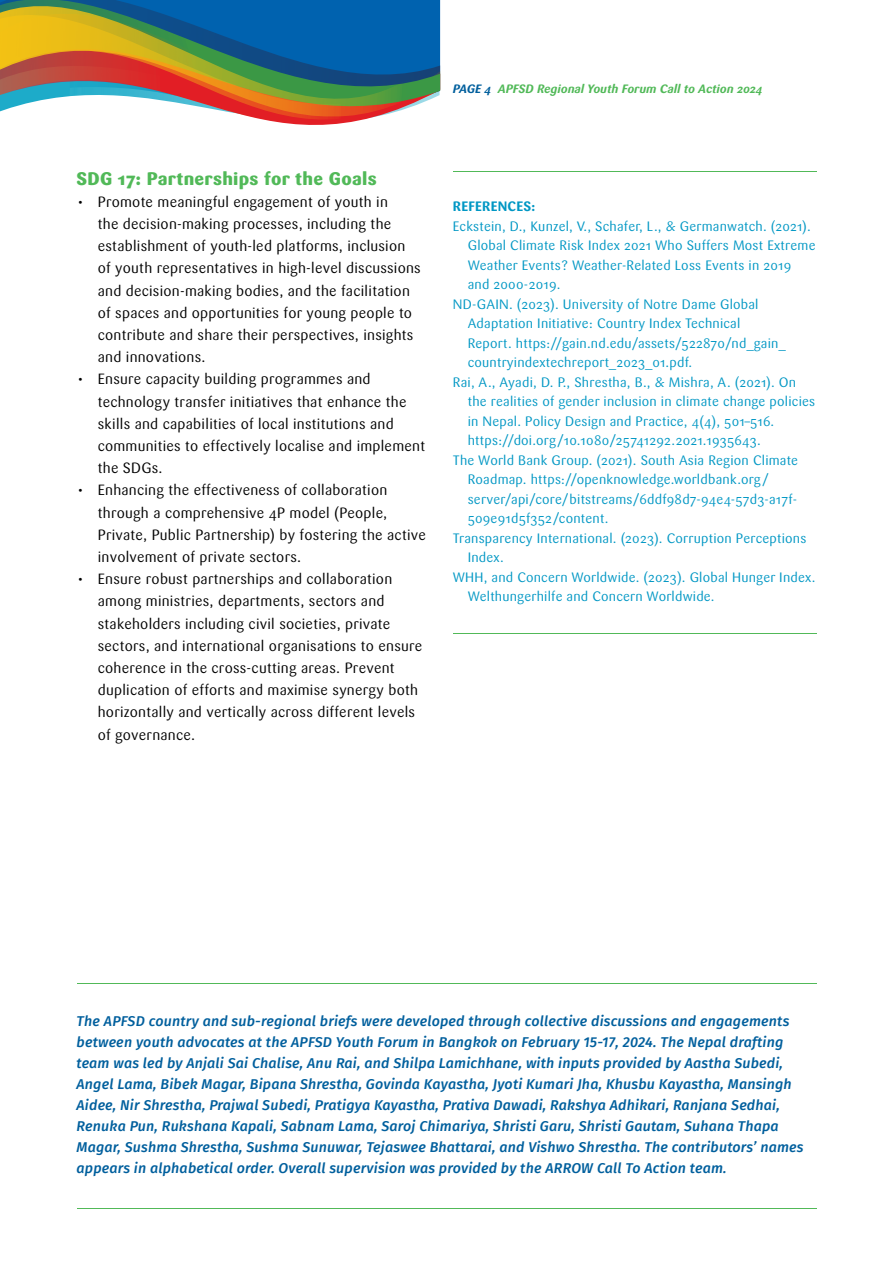
<style>
.page{position:relative;width:893px;height:1263px;background:#fff}
.page>*{position:absolute;margin:0;border:0;box-sizing:border-box;transform-origin:0 0}
.t1{font:800 18px "Sari OT";letter-spacing:.015em;color:#51b958}
.t2{font:14.7px/22.2px "Sari OT";letter-spacing:.015em;color:#000}
.t3{font:italic 500 14.25px/21px "Fira Sans";letter-spacing:.015em;color:#005f9d}
.t4{font:13.5px "Sari OT";letter-spacing:.015em;color:#0097c4}
.t5{font:700 13.5px "Sari OT";letter-spacing:.015em;color:#0097c4}
.t6{font:italic 700 12px "Sari OT";color:#51b958}
.s1{color:#005f9d}
</style>
<div class="page">
<svg style="left:0;top:0;width:440px;height:125px;background:#74857c"></svg>
<hr style="left:77px;top:983px;width:739px;height:1px;background:#51b958">
<hr style="left:77px;top:1208px;width:739px;height:1px;background:#51b958">
<hr style="left:453px;top:171px;width:363px;height:1px;background:#51b958">
<hr style="left:453px;top:633px;width:363px;height:1px;background:#51b958">
<p class="t6" style="left:453px;top:81px;width:311px"><span class="s1">PAGE 4</span> APFSD Regional Youth Forum Call to Action 2024</p>
<p class="t1" style="left:77px;top:167px;width:302px">SDG 17: Partnerships for the Goals</p>
<p class="t2" style="left:98px;top:190px;width:325px;text-indent:-21px">• Promote meaningful engagement of youth in<br>the decision-making processes, including the establishment of youth-led platforms, inclusion of youth representatives in high-level discussions and decision-making bodies, and the facilitation of spaces and opportunities for young people to contribute and share their perspectives, insights and innovations.</p>
<p class="t2" style="left:98px;top:368px;width:329px;text-indent:-21px">• Ensure capacity building programmes and technology transfer initiatives that enhance the skills and capabilities of local institutions and communities to effectively localise and implement the SDGs.</p>
<p class="t2" style="left:98px;top:479px;width:330px;text-indent:-21px">• Enhancing the effectiveness of collaboration through a comprehensive 4P model (People, Private, Public Partnership) by fostering the active involvement of private sectors.</p>
<p class="t2" style="left:98px;top:568px;width:326px;text-indent:-21px">• Ensure robust partnerships and collaboration among ministries, departments, sectors and stakeholders including civil societies, private sectors, and international organisations to ensure coherence in the cross-cutting areas. Prevent duplication of efforts and maximise synergy both horizontally and vertically across different levels of governance.</p>
<p class="t5" style="left:453px;top:198px;width:84px">REFERENCES:</p>
<p class="t4" style="left:453px;top:217px;width:359px">Eckstein, D., Kunzel, V., Schafer, L., &amp; Germanwatch. (2021).</p>
<p class="t4" style="left:468px;top:237px;width:349px">Global Climate Risk Index 2021 Who Suffers Most Extreme</p>
<p class="t4" style="left:468px;top:256px;width:325px">Weather Events? Weather-Related Loss Events in 2019</p>
<p class="t4" style="left:468px;top:276px;width:94px">and 2000-2019.</p>
<p class="t4" style="left:453px;top:295px;width:307px">ND-GAIN. (2023). University of Notre Dame Global</p>
<p class="t4" style="left:468px;top:315px;width:274px">Adaptation Initiative: Country Index Technical</p>
<p class="t4" style="left:468px;top:334px;width:319px">Report. https://gain.nd.edu/assets/522870/nd_gain_</p>
<p class="t4" style="left:468px;top:354px;width:226px">countryindextechreport_2023_01.pdf.</p>
<p class="t4" style="left:453px;top:373px;width:345px">Rai, A., Ayadi, D. P., Shrestha, B., &amp; Mishra, A. (2021). On</p>
<p class="t4" style="left:468px;top:393px;width:349px">the realities of gender inclusion in climate change policies</p>
<p class="t4" style="left:468px;top:412px;width:308px">in Nepal. Policy Design and Practice, 4(4), 501–516.</p>
<p class="t4" style="left:468px;top:432px;width:295px">https://doi.org/10.1080/25741292.2021.1935643.</p>
<p class="t4" style="left:453px;top:451px;width:347px">The World Bank Group. (2021). South Asia Region Climate</p>
<p class="t4" style="left:468px;top:471px;width:303px">Roadmap. https://openknowledge.worldbank.org/</p>
<p class="t4" style="left:468px;top:490px;width:331px">server/api/core/bitstreams/6ddf98d7-94e4-57d3-a17f-</p>
<p class="t4" style="left:468px;top:510px;width:142px">509e91d5f352/content.</p>
<p class="t4" style="left:453px;top:529px;width:355px">Transparency International. (2023). Corruption Perceptions</p>
<p class="t4" style="left:468px;top:549px;width:38px">Index.</p>
<p class="t4" style="left:453px;top:568px;width:364px">WHH, and Concern Worldwide. (2023). Global Hunger Index.</p>
<p class="t4" style="left:468px;top:588px;width:248px">Welthungerhilfe and Concern Worldwide.</p>
<p class="t3" style="left:77px;top:1010px;width:729px">The APFSD country and sub-regional briefs were developed through collective discussions and engagements between youth advocates at the APFSD Youth Forum in Bangkok on February 15-17, 2024. The Nepal drafting team was led by Anjali Sai Chalise, Anu Rai, and Shilpa Lamichhane, with inputs provided by Aastha Subedi, Angel Lama, Bibek Magar, Bipana Shrestha, Govinda Kayastha, Jyoti Kumari Jha, Khusbu Kayastha, Mansingh Aidee, Nir Shrestha, Prajwal Subedi, Pratigya Kayastha, Prativa Dawadi, Rakshya Adhikari, Ranjana Sedhai, Renuka Pun, Rukshana Kapali, Sabnam Lama, Saroj Chimariya, Shristi Garu, Shristi Gautam, Suhana Thapa Magar, Sushma Shrestha, Sushma Sunuwar, Tejaswee Bhattarai, and Vishwo Shrestha. The contributors’ names appears in alphabetical order. Overall supervision was provided by the ARROW Call To Action team.</p>
</div>
